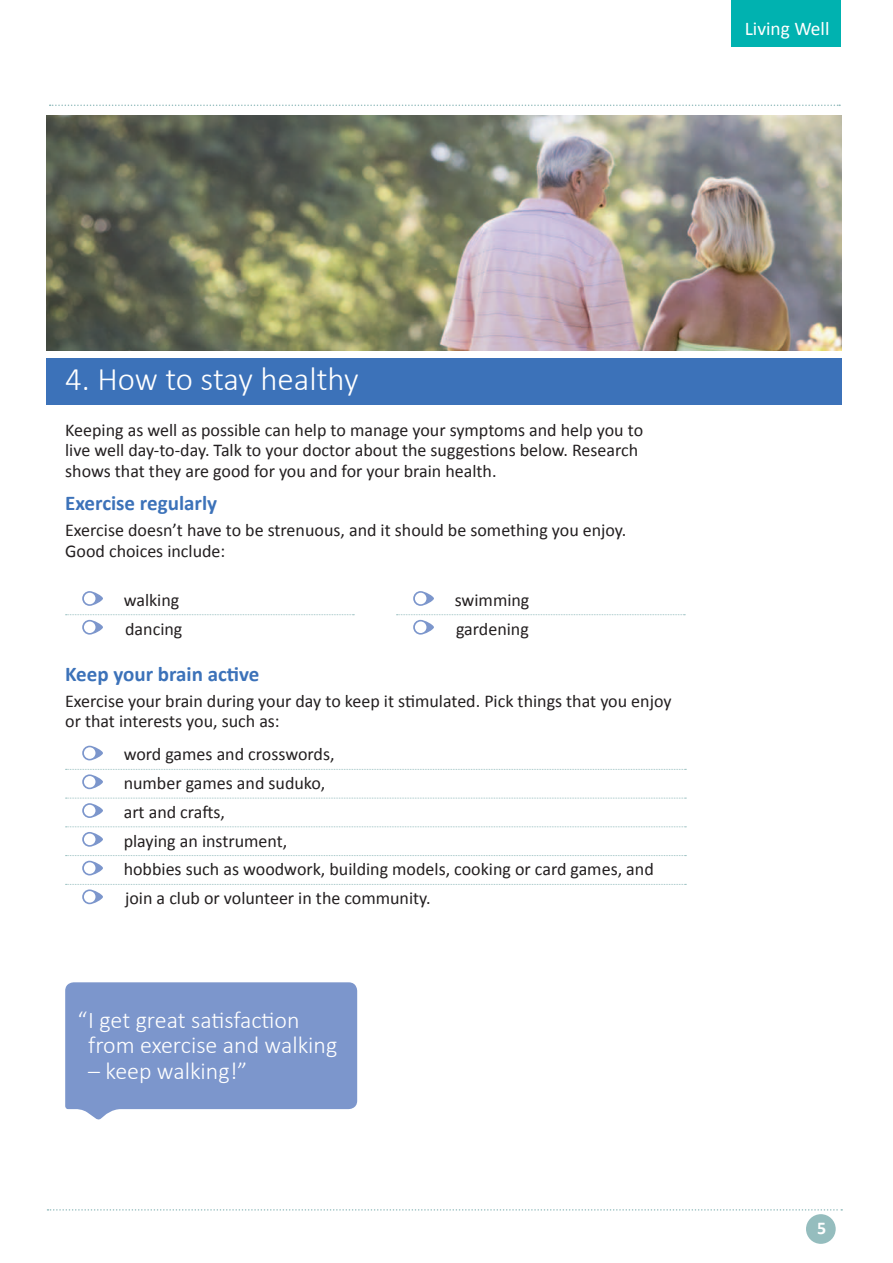
<style>
.page{position:relative;width:893px;height:1263px;background:#fff}
.page>*{position:absolute;margin:0;border:0;box-sizing:border-box;transform-origin:0 0}
.Body_Copy_Main_Headi{font:300 33px "Calibri";letter-spacing:-.005em;color:#fff}
.quote{font:300 24px/25.5px "Calibri";color:#fff}
.SUB_HEADING_BOLD{font:700 21px "Calibri";color:#3c72b9}
.t1{font:19.35px "Calibri";color:#fff}
.Body_Copy_-_Calibri{font:18px/20.2px "Calibri";color:#231f20}
.Body_Copy_Bullets_Re{font:18px "Calibri";color:#231f20}
.t2{font:700 18px "Calibri";color:#fff}
</style>
<div class="page">
<div style="left:806px;top:1214px;width:30px;height:30px;background:#95bdbe;border-radius:50%"></div>
<svg style="left:50px;top:105px;width:790px;height:1px"></svg>
<svg style="left:48px;top:1209px;width:794px;height:1px"></svg>
<div style="left:732px;top:0;width:109px;height:46px;background:#00b2b0"></div>
<div style="left:47px;top:358px;width:795px;height:47px;background:#3c72b9"></div>
<svg style="left:66px;top:614px;width:288px;height:1px"></svg>
<svg style="left:82px;top:591px;width:21px;height:15px"></svg>
<div style="left:84px;top:593px;width:11px;height:11px;background:#fff;border-radius:50%"></div>
<svg style="left:82px;top:620px;width:21px;height:15px"></svg>
<div style="left:84px;top:621px;width:11px;height:12px;background:#fff;border-radius:50%"></div>
<svg style="left:397px;top:614px;width:288px;height:1px"></svg>
<svg style="left:413px;top:591px;width:21px;height:15px"></svg>
<div style="left:415px;top:593px;width:11px;height:11px;background:#fff;border-radius:50%"></div>
<svg style="left:413px;top:620px;width:21px;height:15px"></svg>
<div style="left:415px;top:621px;width:11px;height:12px;background:#fff;border-radius:50%"></div>
<svg style="left:66px;top:769px;width:620px;height:1px"></svg>
<svg style="left:66px;top:798px;width:620px;height:1px"></svg>
<svg style="left:66px;top:826px;width:620px;height:1px"></svg>
<svg style="left:66px;top:855px;width:620px;height:1px"></svg>
<svg style="left:66px;top:884px;width:620px;height:1px"></svg>
<svg style="left:82px;top:746px;width:21px;height:14px"></svg>
<div style="left:84px;top:747px;width:11px;height:12px;background:#fff;border-radius:50%"></div>
<svg style="left:82px;top:774px;width:21px;height:15px"></svg>
<div style="left:84px;top:776px;width:11px;height:11px;background:#fff;border-radius:50%"></div>
<svg style="left:82px;top:803px;width:21px;height:15px"></svg>
<div style="left:84px;top:805px;width:11px;height:11px;background:#fff;border-radius:50%"></div>
<svg style="left:82px;top:832px;width:21px;height:15px"></svg>
<div style="left:84px;top:833px;width:11px;height:12px;background:#fff;border-radius:50%"></div>
<svg style="left:82px;top:861px;width:21px;height:14px"></svg>
<div style="left:84px;top:862px;width:11px;height:12px;background:#fff;border-radius:50%"></div>
<svg style="left:82px;top:889px;width:21px;height:15px"></svg>
<div style="left:84px;top:891px;width:11px;height:12px;background:#fff;border-radius:50%"></div>
<img style="left:47px;top:116px;width:795px;height:235px">
<svg style="left:65px;top:982px;width:292px;height:138px;background:#869ed0"></svg>
<p class="t1" style="left:745px;top:16px;width:86px">Living Well</p>
<p class="Body_Copy_Main_Headi" style="left:65px;top:359px;width:295px">4. How to stay healthy</p>
<p class="Body_Copy_-_Calibri" style="left:65px;top:420px;width:579px">Keeping as well as possible can help to manage your symptoms and help you to live well day-to-day. Talk to your doctor about the suggestions below. Research shows that they are good for you and for your brain health.</p>
<p class="SUB_HEADING_BOLD" style="left:65px;top:489px;width:153px">Exercise regularly</p>
<p class="Body_Copy_-_Calibri" style="left:65px;top:520px;width:563px">Exercise doesn’t have to be strenuous, and it should be something you enjoy.<br>Good choices include:</p>
<p class="Body_Copy_Bullets_Re" style="left:124px;top:588px;width:57px">walking</p>
<p class="Body_Copy_Bullets_Re" style="left:125px;top:617px;width:59px">dancing</p>
<p class="Body_Copy_Bullets_Re" style="left:455px;top:588px;width:76px">swimming</p>
<p class="Body_Copy_Bullets_Re" style="left:456px;top:617px;width:74px">gardening</p>
<p class="SUB_HEADING_BOLD" style="left:65px;top:660px;width:196px">Keep your brain active</p>
<p class="Body_Copy_-_Calibri" style="left:65px;top:691px;width:608px">Exercise your brain during your day to keep it stimulated. Pick things that you enjoy or that interests you, such as:</p>
<p class="Body_Copy_Bullets_Re" style="left:124px;top:743px;width:212px">word games and crosswords,</p>
<p class="Body_Copy_Bullets_Re" style="left:124px;top:772px;width:203px">number games and suduko,</p>
<p class="Body_Copy_Bullets_Re" style="left:124px;top:801px;width:103px">art and crafts,</p>
<p class="Body_Copy_Bullets_Re" style="left:124px;top:829px;width:165px">playing an instrument,</p>
<p class="Body_Copy_Bullets_Re" style="left:124px;top:858px;width:532px">hobbies such as woodwork, building models, cooking or card games, and</p>
<p class="Body_Copy_Bullets_Re" style="left:125px;top:887px;width:307px">join a club or volunteer in the community.</p>
<p class="quote" style="left:88px;top:1006px;width:251px;text-indent:-11px">“I get great satisfaction from exercise and walking</p>
<p class="quote" style="left:88px;top:1057px;width:161px">– keep walking!”</p>
<p class="t2" style="left:817px;top:1216px;width:11px">5</p>
</div>
